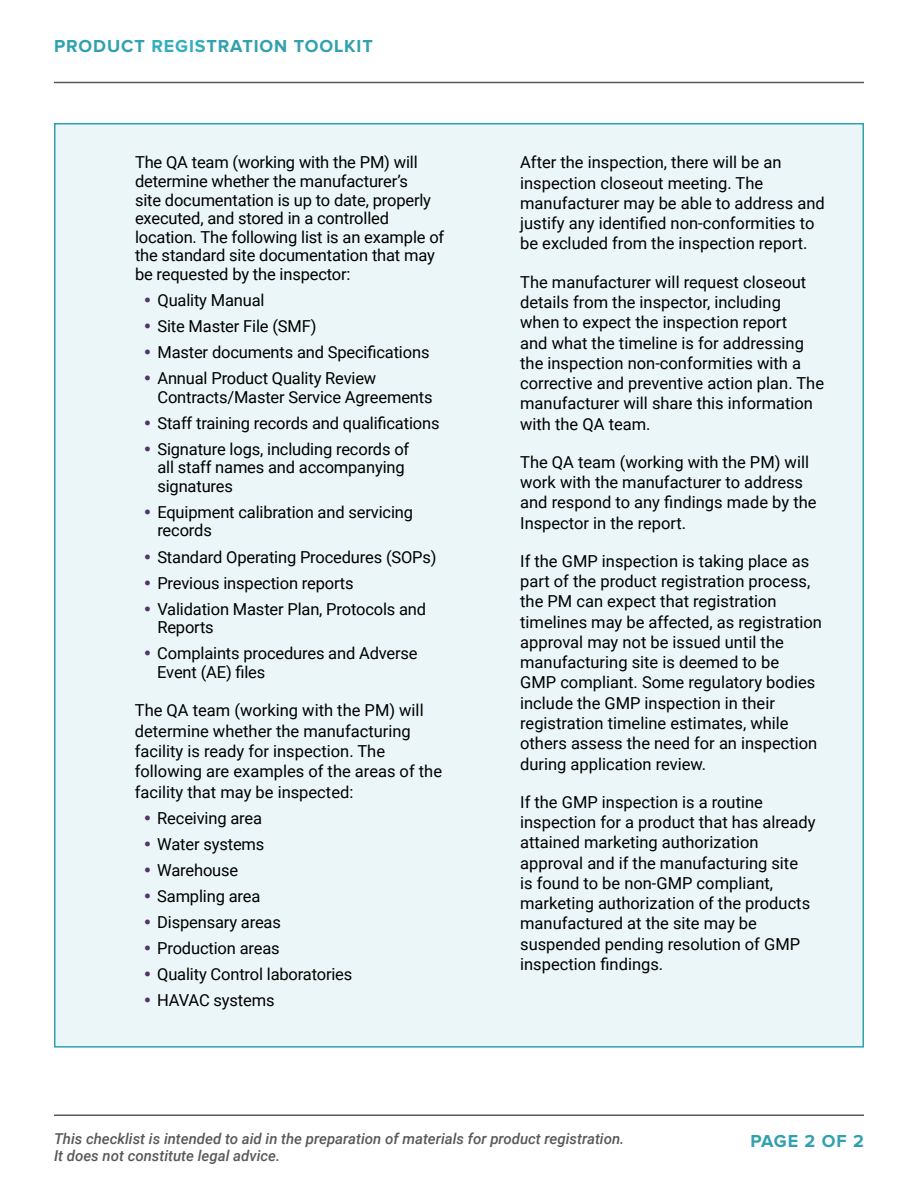
<style>
.page{position:relative;width:918px;height:1188px;background:#fff}
.page>*{position:absolute;margin:0;border:0;box-sizing:border-box;transform-origin:0 0}
.t1{font:700 18px "Proxima Nova";letter-spacing:.05em;color:#31a0af}
.t2{font:16.5px/20.2px "Roboto";color:#000}
.t3{font:italic 500 15px/16.5px "Roboto";color:#58595b}
.s1{color:#35adbe}
.s2{color:#4f3568}
</style>
<div class="page">
<hr style="left:54px;top:82px;width:810px;height:1px;background:#58595b">
<hr style="left:54px;top:1114px;width:810px;height:2px;background:#58595b">
<div style="left:54px;top:123px;width:810px;height:925px;background:#eaf6f7;border:2px solid #31a0af"></div>
<p class="t1" style="left:54px;top:37px;width:320px">PRODUCT <span class="s1">REGIS</span>TRATION TOOLKIT</p>
<p class="t2" style="left:135px;top:153px;width:311px;line-height:18.6px">The QA team (working with the PM) will determine whether the manufacturer’s<br>site documentation is up to date, properly executed, and stored in a controlled location. The following list is an example of the standard site documentation that may be requested by the inspector:</p>
<p class="t2" style="left:144px;top:289px;width:122px"><span class="s2">•</span> Quality Manual</p>
<p class="t2" style="left:144px;top:315px;width:174px"><span class="s2">•</span> Site Master File (SMF)</p>
<p class="t2" style="left:144px;top:341px;width:287px"><span class="s2">•</span> Master documents and Specifications</p>
<p class="t2" style="left:157px;top:368px;width:277px;line-height:18.6px;text-indent:-13px"><span class="s2">•</span> Annual Product Quality Review<br>Contracts/Master Service Agreements</p>
<p class="t2" style="left:144px;top:412px;width:297px"><span class="s2">•</span> Staff training records and qualifications</p>
<p class="t2" style="left:157px;top:439px;width:253px;line-height:18.6px;text-indent:-13px"><span class="s2">•</span> Signature logs, including records of all staff names and accompanying signatures</p>
<p class="t2" style="left:157px;top:502px;width:257px;line-height:18.6px;text-indent:-13px"><span class="s2">•</span> Equipment calibration and servicing records</p>
<p class="t2" style="left:144px;top:546px;width:294px"><span class="s2">•</span> Standard Operating Procedures (SOPs)</p>
<p class="t2" style="left:144px;top:572px;width:211px"><span class="s2">•</span> Previous inspection reports</p>
<p class="t2" style="left:157px;top:599px;width:270px;line-height:18.6px;text-indent:-13px"><span class="s2">•</span> Validation Master Plan, Protocols and<br>Reports</p>
<p class="t2" style="left:157px;top:644px;width:262px;line-height:18.6px;text-indent:-13px"><span class="s2">•</span> Complaints procedures and Adverse<br>Event (AE) files</p>
<p class="t2" style="left:135px;top:700px;width:309px">The QA team (working with the PM) will determine whether the manufacturing facility is ready for inspection. The following are examples of the areas of the facility that may be inspected:</p>
<p class="t2" style="left:144px;top:807px;width:120px"><span class="s2">•</span> Receiving area</p>
<p class="t2" style="left:144px;top:833px;width:122px"><span class="s2">•</span> Water systems</p>
<p class="t2" style="left:144px;top:859px;width:96px"><span class="s2">•</span> Warehouse</p>
<p class="t2" style="left:144px;top:885px;width:118px"><span class="s2">•</span> Sampling area</p>
<p class="t2" style="left:144px;top:911px;width:139px"><span class="s2">•</span> Dispensary areas</p>
<p class="t2" style="left:144px;top:938px;width:137px"><span class="s2">•</span> Production areas</p>
<p class="t2" style="left:144px;top:964px;width:210px"><span class="s2">•</span> Quality Control laboratories</p>
<p class="t2" style="left:144px;top:990px;width:132px"><span class="s2">•</span> HAVAC systems</p>
<p class="t2" style="left:520px;top:152px;width:306px">After the inspection, there will be an inspection closeout meeting. The manufacturer may be able to address and justify any identified non-conformities to be excluded from the inspection report.</p>
<p class="t2" style="left:520px;top:271px;width:305px">The manufacturer will request closeout details from the inspector, including when to expect the inspection report<br>and what the timeline is for addressing the inspection non-conformities with a corrective and preventive action plan. The manufacturer will share this information with the QA team.</p>
<p class="t2" style="left:520px;top:451px;width:298px">The QA team (working with the PM) will work with the manufacturer to address and respond to any findings made by the Inspector in the report.</p>
<p class="t2" style="left:520px;top:550px;width:303px">If the GMP inspection is taking place as part of the product registration process, the PM can expect that registration timelines may be affected, as registration approval may not be issued until the manufacturing site is deemed to be<br>GMP compliant. Some regulatory bodies include the GMP inspection in their registration timeline estimates, while others assess the need for an inspection during application review.</p>
<p class="t2" style="left:520px;top:791px;width:297px">If the GMP inspection is a routine inspection for a product that has already attained marketing authorization approval and if the manufacturing site<br>is found to be non-GMP compliant, marketing authorization of the products manufactured at the site may be suspended pending resolution of GMP inspection findings.</p>
<p class="t3" style="left:54px;top:1130px;width:572px">This checklist is intended to aid in the preparation of materials for product registration.<br>It does not constitute legal advice.</p>
<p class="t1" style="left:750px;top:1133px;width:115px">PAGE 2 OF 2</p>
</div>
